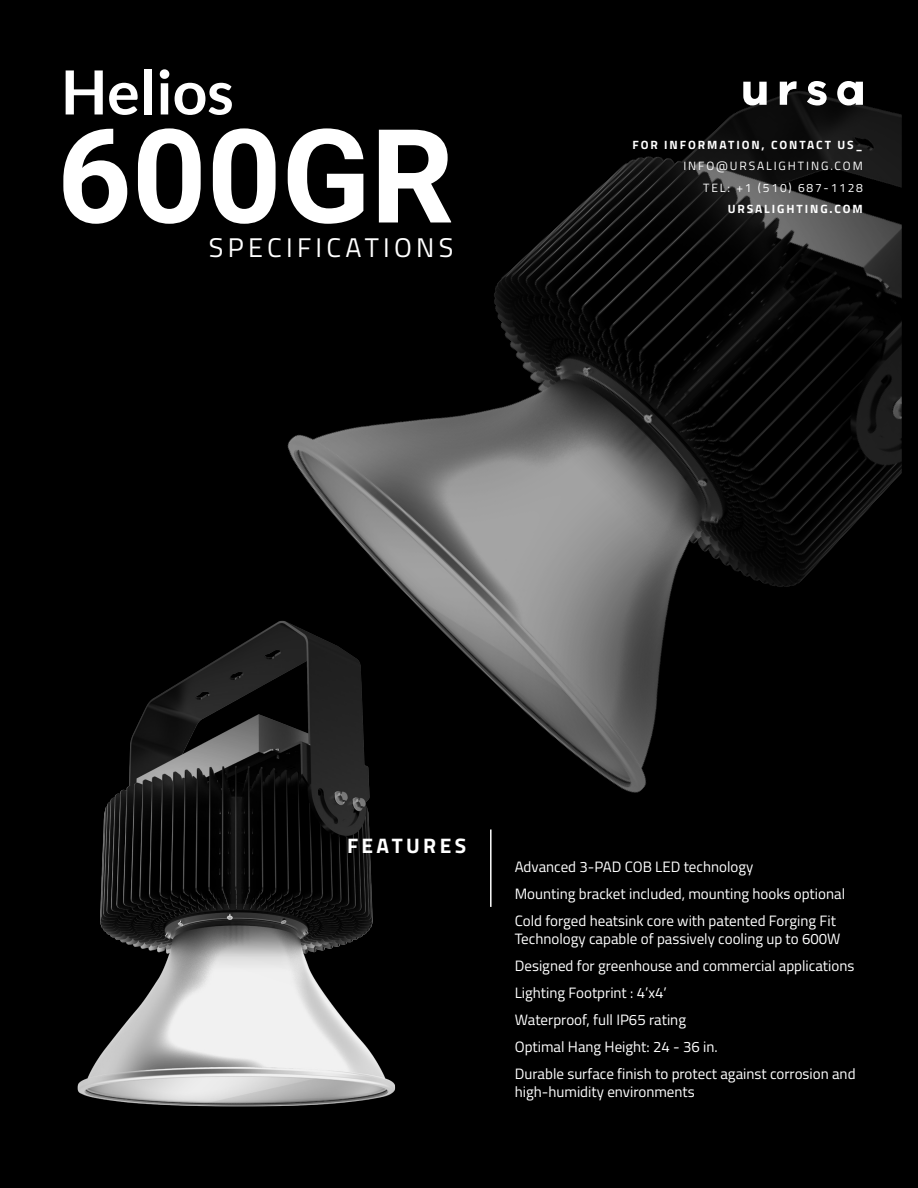
<style>
.page{position:relative;width:918px;height:1188px;background:#000}
.page>*{position:absolute;margin:0;border:0;box-sizing:border-box;transform-origin:0 0}
.t1{font:700 130.5px "Roboto";color:#fff}
.t2{font:700 60.9px "Lato";color:#fff}
.t3{font:27px "Titillium Web";letter-spacing:.16em;color:#fff}
.sub{font:700 21px "Titillium Web";letter-spacing:.16em;color:#fff}
.t4{font:15px/18px "Titillium Web";color:#fff}
.t5{font:700 12px "Titillium Web";letter-spacing:.16em;color:#fff}
.t6{font:12px "Titillium Web";letter-spacing:.16em;color:#fff}
</style>
<div class="page">
<img style="left:251px;top:32px;width:651px;height:789px">
<img style="left:70px;top:615px;width:333px;height:500px">
<hr style="left:490px;top:830px;width:2px;height:77px;background:#fff">
<svg style="left:743px;top:82px;width:24px;height:24px"></svg>
<svg style="left:780px;top:81px;width:17px;height:24px"></svg>
<svg style="left:837px;top:81px;width:26px;height:25px"></svg>
<svg style="left:807px;top:81px;width:20px;height:25px"></svg>
<p class="t2" style="left:61px;top:57px;width:174px">Helios</p>
<p class="t1" style="left:57px;top:85px;width:398px">600GR</p>
<p class="t3" style="left:209px;top:228px;width:246px">SPECIFICATIONS</p>
<p class="t5" style="left:632px;top:135px;width:232px">FOR INFORMATION, CONTACT US_</p>
<p class="t6" style="left:683px;top:157px;width:181px">INFO@URSALIGHTING.COM</p>
<p class="t6" style="left:703px;top:179px;width:161px">TEL: +1 (510) 687-1128</p>
<p class="t5" style="left:728px;top:200px;width:137px">URSALIGHTING.COM</p>
<p class="sub" style="left:347px;top:830px;width:121px">FEATURES</p>
<p class="t4" style="left:515px;top:857px;width:240px">Advanced 3-PAD COB LED technology</p>
<p class="t4" style="left:515px;top:884px;width:332px">Mounting bracket included, mounting hooks optional</p>
<p class="t4" style="left:515px;top:911px;width:323px">Cold forged heatsink core with patented Forging Fit</p>
<p class="t4" style="left:515px;top:929px;width:327px">Technology capable of passively cooling up to 600W</p>
<p class="t4" style="left:515px;top:956px;width:341px">Designed for greenhouse and commercial applications</p>
<p class="t4" style="left:515px;top:983px;width:154px">Lighting Footprint : 4’x4’</p>
<p class="t4" style="left:515px;top:1010px;width:173px">Waterproof, full IP65 rating</p>
<p class="t4" style="left:515px;top:1037px;width:204px">Optimal Hang Height: 24 - 36 in.</p>
<p class="t4" style="left:515px;top:1064px;width:342px">Durable surface finish to protect against corrosion and high-humidity environments</p>
</div>
